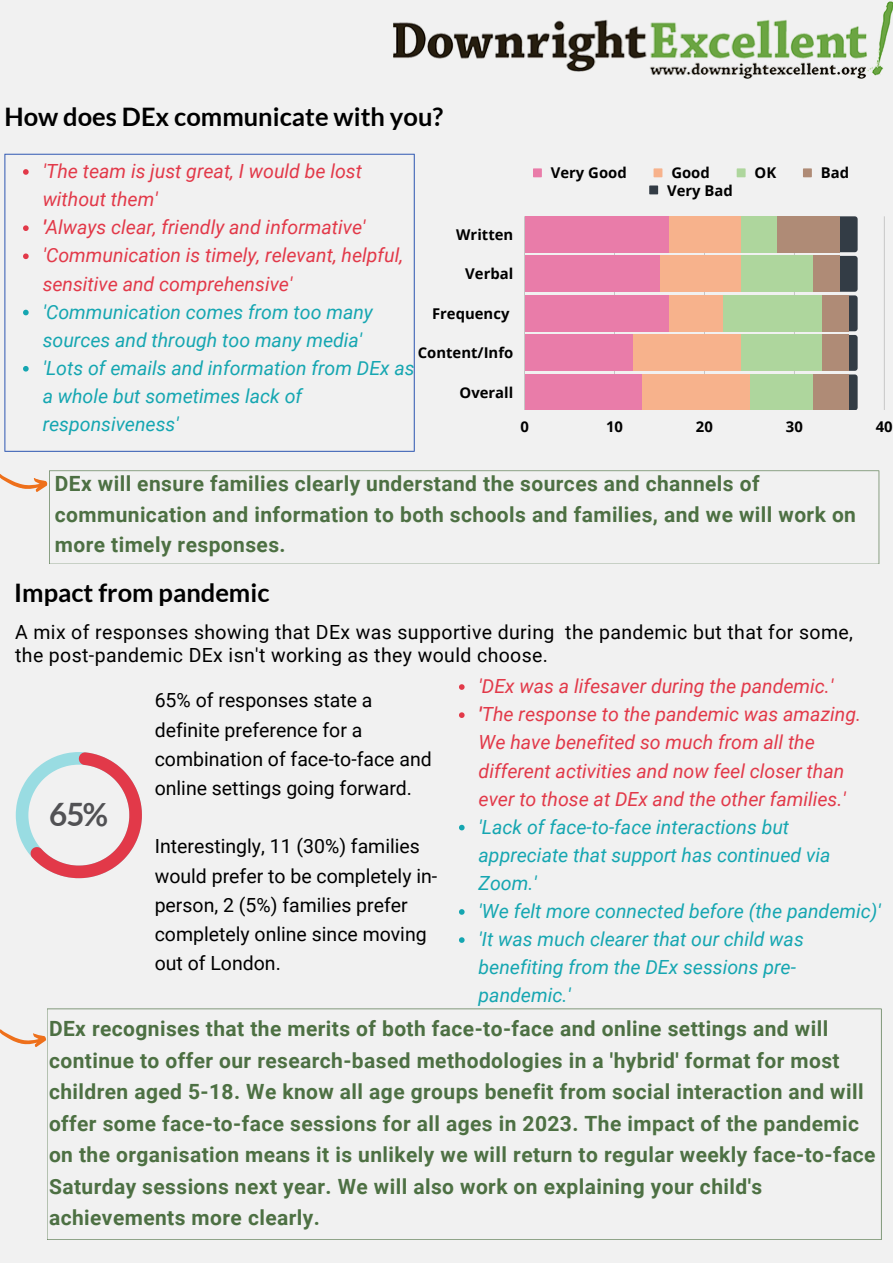
<style>
.page{position:relative;width:893px;height:1264px;background:#fff}
.page>*{position:absolute;margin:0;border:0;box-sizing:border-box;transform-origin:0 0}
.t1{font:700 31.5px "Aleo";color:#515154}
.t2{font:700 25.5px "Lato";color:#000}
.t3{font:700 21px/31.5px "Roboto";letter-spacing:.02em;color:#4d7043}
.t4{font:italic 19.5px/28px "Roboto";color:#e23949}
.t5{font:italic 19.5px/28px "Roboto";color:#15a6b1}
.t6{font:19.5px/29.2px "Roboto";color:#000}
.t7{font:19.5px/22.5px "Roboto";letter-spacing:.02em;color:#000}
.t8{font:700 14.85px "Open Sans";color:#000}
.s1{font-weight:700}
</style>
<div class="page">
<div style="left:0;top:0;width:892px;height:1262px;background:#f1f1f1"></div>
<svg style="left:47px;top:1008px;width:834px;height:231px"></svg>
<svg style="left:0;top:1029px;width:46px;height:18px"></svg>
<svg style="left:16px;top:752px;width:126px;height:126px"></svg>
<svg style="left:459px;top:684px;width:5px;height:6px"></svg>
<svg style="left:459px;top:712px;width:5px;height:6px"></svg>
<svg style="left:459px;top:824px;width:5px;height:6px"></svg>
<svg style="left:459px;top:909px;width:5px;height:5px"></svg>
<svg style="left:459px;top:937px;width:5px;height:5px"></svg>
<svg style="left:49px;top:470px;width:830px;height:94px"></svg>
<svg style="left:0;top:474px;width:48px;height:18px"></svg>
<svg style="left:4px;top:154px;width:410px;height:298px"></svg>
<svg style="left:23px;top:169px;width:6px;height:6px"></svg>
<svg style="left:23px;top:225px;width:6px;height:6px"></svg>
<svg style="left:23px;top:253px;width:6px;height:6px"></svg>
<svg style="left:23px;top:310px;width:6px;height:5px"></svg>
<svg style="left:23px;top:366px;width:6px;height:5px"></svg>
<div style="left:533px;top:168px;width:9px;height:9px;background:#e97ca9"></div>
<div style="left:653px;top:168px;width:9px;height:9px;background:#f7b28c"></div>
<div style="left:736px;top:168px;width:9px;height:9px;background:#aed69d"></div>
<div style="left:802px;top:168px;width:9px;height:9px;background:#af8b76"></div>
<div style="left:649px;top:185px;width:9px;height:9px;background:#333c45"></div>
<svg style="left:524px;top:216px;width:334px;height:194px"></svg>
<svg style="left:854px;top:216px;width:3px;height:194px"></svg>
<div style="left:524px;top:216px;width:315px;height:36px;background:#af8b76"></div>
<div style="left:524px;top:256px;width:315px;height:36px;background:#af8b76"></div>
<div style="left:524px;top:295px;width:324px;height:36px;background:#af8b76"></div>
<div style="left:524px;top:335px;width:324px;height:36px;background:#af8b76"></div>
<div style="left:524px;top:374px;width:324px;height:36px;background:#af8b76"></div>
<div style="left:524px;top:216px;width:252px;height:36px;background:#aed69d"></div>
<div style="left:524px;top:256px;width:288px;height:36px;background:#aed69d"></div>
<div style="left:524px;top:295px;width:297px;height:36px;background:#aed69d"></div>
<div style="left:524px;top:335px;width:297px;height:36px;background:#aed69d"></div>
<div style="left:524px;top:374px;width:288px;height:36px;background:#aed69d"></div>
<div style="left:524px;top:216px;width:216px;height:36px;background:#f7b28c"></div>
<div style="left:524px;top:256px;width:216px;height:36px;background:#f7b28c"></div>
<div style="left:524px;top:295px;width:198px;height:36px;background:#f7b28c"></div>
<div style="left:524px;top:335px;width:216px;height:36px;background:#f7b28c"></div>
<div style="left:524px;top:374px;width:225px;height:36px;background:#f7b28c"></div>
<div style="left:524px;top:216px;width:144px;height:36px;background:#e97ca9"></div>
<div style="left:524px;top:256px;width:135px;height:36px;background:#e97ca9"></div>
<div style="left:524px;top:295px;width:144px;height:36px;background:#e97ca9"></div>
<div style="left:524px;top:335px;width:108px;height:36px;background:#e97ca9"></div>
<div style="left:524px;top:374px;width:117px;height:36px;background:#e97ca9"></div>
<img style="left:393px;top:2px;width:499px;height:76px">
<p class="t2" style="left:4px;top:101px;width:440px">How does DEx communicate with you?</p>
<p class="t4" style="left:43px;top:157px;width:362px">'The team is just great, I would be lost without them'<br><span class="s1">'</span>Always clear, friendly and informative' 'Communication is timely, relevant, helpful, sensitive and comprehensive'</p>
<p class="t5" style="left:43px;top:298px;width:373px">'Communication comes from too many sources and through too many media'<br>'Lots of emails and information from DEx as a whole but sometimes lack of responsiveness'</p>
<p class="t8" style="left:456px;top:224px;width:58px">Written</p>
<p class="t8" style="left:465px;top:263px;width:50px">Verbal</p>
<p class="t8" style="left:432px;top:303px;width:79px">Frequency</p>
<p class="t8" style="left:418px;top:342px;width:97px">Content/Info</p>
<p class="t8" style="left:459px;top:382px;width:55px">Overall</p>
<p class="t8" style="left:550px;top:162px;width:77px">Very Good</p>
<p class="t8" style="left:671px;top:162px;width:40px">Good</p>
<p class="t8" style="left:754px;top:162px;width:23px">OK</p>
<p class="t8" style="left:820px;top:162px;width:30px">Bad</p>
<p class="t8" style="left:667px;top:180px;width:67px">Very Bad</p>
<p class="t8" style="left:520px;top:416px;width:10px">0</p>
<p class="t8" style="left:606px;top:416px;width:18px">10</p>
<p class="t8" style="left:696px;top:416px;width:18px">20</p>
<p class="t8" style="left:785px;top:416px;width:18px">30</p>
<p class="t8" style="left:875px;top:416px;width:18px">40</p>
<p class="t3" style="left:55px;top:469px;width:802px;line-height:30.3px">DEx will ensure families clearly understand the sources and channels of communication and information to both schools and families, and we will work on more timely responses.</p>
<p class="t2" style="left:14px;top:577px;width:257px">Impact from pandemic</p>
<p class="t7" style="left:15px;top:621px;width:839px">A mix of responses showing that DEx was supportive during the pandemic but that for some, the post-pandemic DEx isn't working as they would choose.</p>
<h1 class="t1" style="left:50px;top:796px;width:59px">65%</h1>
<p class="t6" style="left:155px;top:686px;width:278px">65% of responses state a definite preference for a combination of face-to-face and online settings going forward.</p>
<p class="t6" style="left:155px;top:832px;width:284px">Interestingly, 11 (30%) families would prefer to be completely in&shy;person, 2 (5%) families prefer completely online since moving out of London.</p>
<p class="t4" style="left:478px;top:672px;width:384px">'DEx was a lifesaver during the pandemic.' <span class="s1">'</span>The response to the pandemic was amazing.<br>We have benefited so much from all the different activities and now feel closer than ever to those at DEx and the other families.'</p>
<p class="t5" style="left:478px;top:813px;width:404px">'Lack of face-to-face interactions but appreciate that support has continued via<br>Zoom.'<br>'We felt more connected before (the pandemic)' 'It was much clearer that our child was benefiting from the DEx sessions pre&shy;pandemic.'</p>
<p class="t3" style="left:49px;top:1013px;width:827px">DEx recognises that the merits of both face-to-face and online settings and will continue to offer our research-based methodologies in a 'hybrid' format for most children aged 5-18. We know all age groups benefit from social interaction and will offer some face-to-face sessions for all ages in 2023. The impact of the pandemic on the organisation means it is unlikely we will return to regular weekly face-to-face Saturday sessions next year. We will also work on explaining your child's achievements more clearly.</p>
</div>
